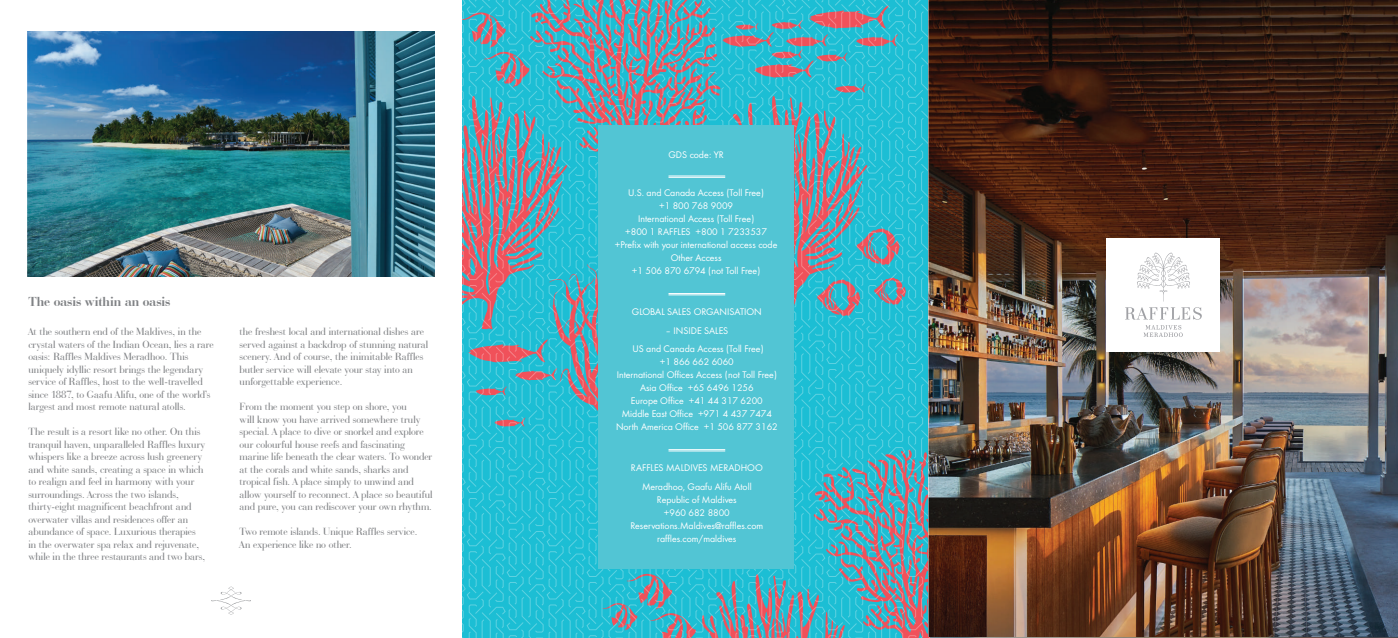
<style>
.page{position:relative;width:1398px;height:638px;background:#fff}
.page>*{position:absolute;margin:0;border:0;box-sizing:border-box;transform-origin:0 0}
.t1{font:700 13.5px "Bauer Bodoni BT";letter-spacing:.005em;color:#808285}
.t2{font:11px/12.5px "Bauer Bodoni BT";letter-spacing:-.005em;color:#808285}
.t3{font:10px/13px "Futura Boo";color:#fff;text-align:center}
</style>
<div class="page">
<svg style="left:462px;top:0;width:468px;height:638px;background:#4bacbf"></svg>
<div style="left:598px;top:125px;width:196px;height:443px;background:#52c5d4"></div>
<hr style="left:668px;top:449px;width:57px;height:1px;background:#fff">
<hr style="left:668px;top:450px;width:57px;height:1px;background:#fff">
<hr style="left:668px;top:293px;width:57px;height:1px;background:#fff">
<hr style="left:668px;top:294px;width:57px;height:1px;background:#fff">
<hr style="left:668px;top:176px;width:57px;height:1px;background:#fff">
<hr style="left:668px;top:177px;width:57px;height:1px;background:#fff">
<svg style="left:211px;top:586px;width:40px;height:29px"></svg>
<img style="left:929px;top:0;width:468px;height:637px">
<img style="left:28px;top:31px;width:406px;height:245px">
<div style="left:1106px;top:238px;width:114px;height:114px;background:#fff"></div>
<svg style="left:1125px;top:212px;width:77px;height:125px"></svg>
<p class="t1" style="left:28px;top:293px;width:144px">The oasis within an oasis</p>
<p class="t2" style="left:28px;top:325px;width:187px">At the southern end of the Maldives, in the crystal waters of the Indian Ocean, lies a rare oasis: Raffles Maldives Meradhoo. This uniquely idyllic resort brings the legendary service of Raffles, host to the well-travelled since 1887, to Gaafu Alifu, one of the world’s largest and most remote natural atolls.</p>
<p class="t2" style="left:28px;top:425px;width:178px">The result is a resort like no other. On this tranquil haven, unparalleled Raffles luxury whispers like a breeze across lush greenery and white sands, creating a space in which to realign and feel in harmony with your surroundings. Across the two islands, thirty-eight magnificent beachfront and overwater villas and residences offer an abundance of space. Luxurious therapies in the overwater spa relax and rejuvenate, while in the three restaurants and two bars,</p>
<p class="t2" style="left:240px;top:325px;width:190px">the freshest local and international dishes are served against a backdrop of stunning natural scenery. And of course, the inimitable Raffles butler service will elevate your stay into an unforgettable experience.</p>
<p class="t2" style="left:240px;top:400px;width:195px">From the moment you step on shore, you<br>will know you have arrived somewhere truly special. A place to dive or snorkel and explore our colourful house reefs and fascinating marine life beneath the clear waters. To wonder at the corals and white sands, sharks and tropical fish. A place simply to unwind and allow yourself to reconnect. A place so beautiful and pure, you can rediscover your own rhythm.</p>
<p class="t2" style="left:240px;top:525px;width:179px">Two remote islands. Unique Raffles service.<br>An experience like no other.</p>
<p class="t3" style="left:668px;top:148px;width:57px">GDS code: YR</p>
<p class="t3" style="left:615px;top:186px;width:164px">U.S. and Canada Access (Toll Free)<br>+1 800 768 9009<br>International Access (Toll Free)<br>+800 1 RAFFLES +800 1 7233537 +Prefix with your international access code<br>Other Access<br>+1 506 870 6794 (not Toll Free)</p>
<p class="t3" style="left:632px;top:304px;width:131px">GLOBAL SALES ORGANISATION</p>
<p class="t3" style="left:632px;top:320px;width:133px;line-height:18.7px">– INSIDE SALES<br>US and Canada Access (Toll Free)</p>
<p class="t3" style="left:616px;top:355px;width:163px">+1 866 662 6060<br>International Offices Access (not Toll Free)<br>Asia Office +65 6496 1256<br>Europe Office +41 44 317 6200<br>Middle East Office +971 4 437 7474<br>North America Office +1 506 877 3162</p>
<p class="t3" style="left:631px;top:458px;width:133px;line-height:18.7px">RAFFLES MALDIVES MERADHOO<br>Meradhoo, Gaafu Alifu Atoll</p>
<p class="t3" style="left:630px;top:493px;width:134px">Republic of Maldives<br>+960 682 8800<br>Reservations.Maldives@raffles.com raffles.com/maldives</p>
</div>
